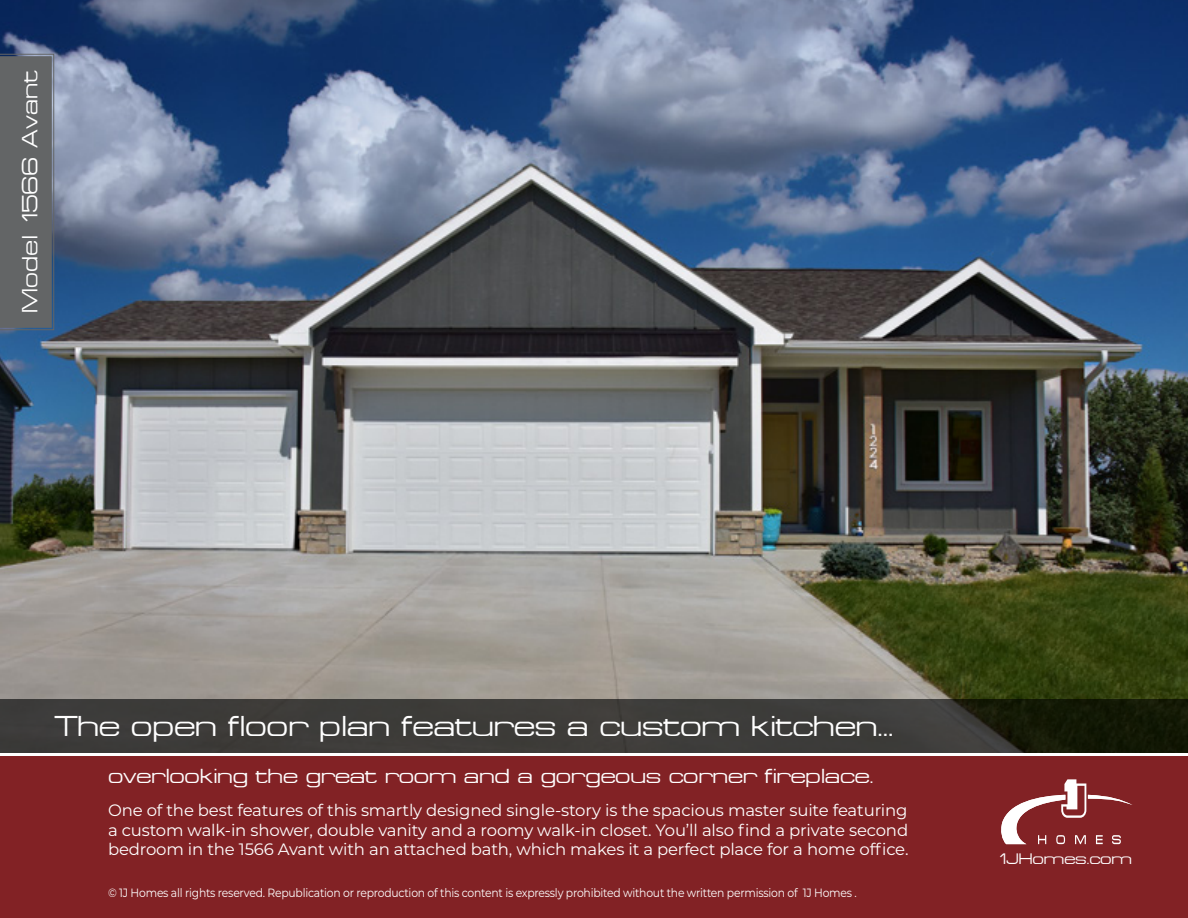
<style>
.page{position:relative;width:1188px;height:918px;background:#fff}
.page>*{position:absolute;margin:0;border:0;box-sizing:border-box;transform-origin:0 0}
.Cover_Headline_White{font:25.5px "Space Out";letter-spacing:.02em;color:#fff}
.Cover_Model_Number{font:19.5px "Space Out";letter-spacing:.05em;color:#fff;scale:.95 1}
.Cover_Subhead_White{font:18px "Space Out";letter-spacing:.02em;color:#fff}
.Cover_Body_Copy_Whit{font:16.5px/19.5px "Montserrat";letter-spacing:-.01em;color:#fff;text-align:justify}
.Web_Address_White{font:13.5px "Space Out";letter-spacing:.02em;color:#fff}
.B_Cover_Other_Featur{font:12px "Montserrat";letter-spacing:-.02em;color:#fff;scale:.9 1}
</style>
<div class="page">
<img style="left:0;top:0;width:1188px;height:699px">
<svg style="left:0;top:699px;width:1188px;height:54px;background:#363631"></svg>
<div style="left:0;top:756px;width:1188px;height:162px;background:#822225"></div>
<svg style="left:1001px;top:779px;width:131px;height:65px"></svg>
<div style="left:0;top:54px;width:54px;height:276px;background:#636566"></div>
<p class="Cover_Model_Number" style="left:20px;top:313px;width:257px;rotate:-90deg">Model 1566 Avant</p>
<p class="Cover_Headline_White" style="left:54px;top:713px;width:840px">The open floor plan features a custom kitchen...</p>
<p class="Cover_Subhead_White" style="left:108px;top:767px;width:766px">overlooking the great room and a gorgeous corner fireplace.</p>
<p class="Cover_Body_Copy_Whit" style="left:108px;top:800px;width:802px">One of the best features of this smartly designed single-story is the spacious master suite featuring a custom walk-in shower, double vanity and a roomy walk-in closet. You’ll also find a private second bedroom in the 1566 Avant with an attached bath, which makes it a perfect place for a home office.</p>
<p class="B_Cover_Other_Featur" style="left:108px;top:884px;width:834px">© 1J Homes all rights reserved. Republication or reproduction of this content is expressly prohibited without the written permission of 1J Homes .</p>
<p class="Web_Address_White" style="left:997px;top:853px;width:136px">1JHomes.com</p>
</div>
